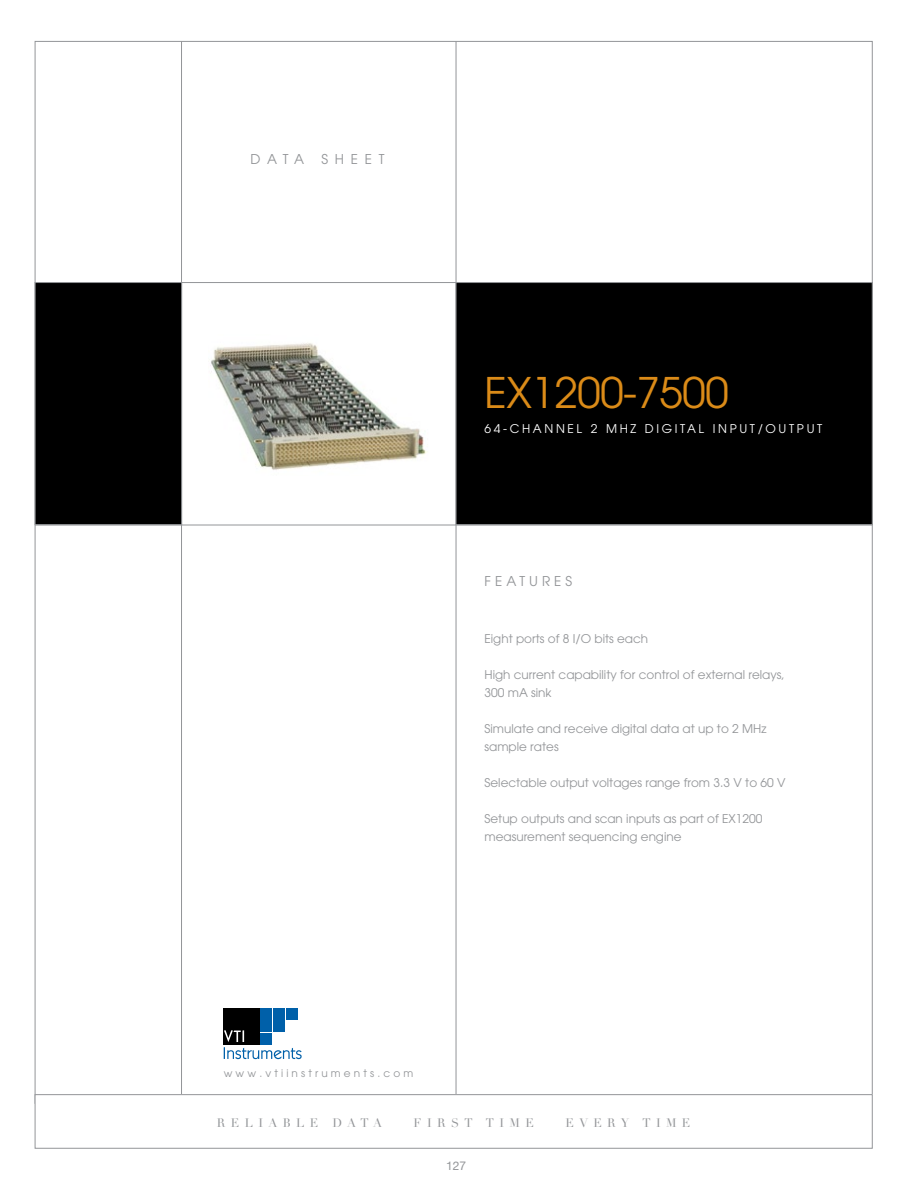
<style>
.page{position:relative;width:913px;height:1188px;background:#fff}
.page>*{position:absolute;margin:0;border:0;box-sizing:border-box;transform-origin:0 0}
.t1{font:42px "Avant Garde";letter-spacing:-.01em;color:#db8b18}
.t2{font:13.5px "Avant Garde";letter-spacing:.36em;color:#939598}
.t3{font:12px/18px "Avant Garde";color:#939598}
.t4{font:12px "Avant Garde";letter-spacing:.22em;color:#fff}
.t5{font:12px "Didot";letter-spacing:.45em;color:#939598}
.t6{font:12px "Helvetica Neue";color:#939598}
.t7{font:10.5px "Avant Garde";letter-spacing:.3em;color:#939598}
</style>
<div class="page">
<hr style="left:35px;top:282px;width:837px;height:1px;background:#939598">
<hr style="left:35px;top:525px;width:837px;height:1px;background:#939598">
<hr style="left:181px;top:41px;width:1px;height:1054px;background:#939598">
<hr style="left:455px;top:41px;width:1px;height:1053px;background:#939598">
<div style="left:35px;top:282px;width:147px;height:243px;background:#000;border:1px solid #939598"></div>
<div style="left:456px;top:282px;width:416px;height:243px;background:#000;border:1px solid #939598"></div>
<div style="left:223px;top:1008px;width:36px;height:37px;background:#000"></div>
<div style="left:260px;top:1008px;width:12px;height:11px;background:#0060a9"></div>
<div style="left:260px;top:1021px;width:12px;height:11px;background:#0060a9"></div>
<div style="left:273px;top:1008px;width:12px;height:11px;background:#0060a9"></div>
<div style="left:273px;top:1021px;width:12px;height:11px;background:#0060a9"></div>
<div style="left:286px;top:1008px;width:11px;height:11px;background:#0060a9"></div>
<svg style="left:224px;top:1030px;width:77px;height:29px"></svg>
<div style="left:35px;top:1094px;width:837px;height:54px;border:1px solid #939598"></div>
<img style="left:210px;top:342px;width:218px;height:128px">
<p class="t2" style="left:250px;top:151px;width:55px">d ata</p>
<p class="t2" style="left:321px;top:151px;width:12px">sh</p>
<p class="t2" style="left:351px;top:151px;width:34px">eet</p>
<h1 class="t1" style="left:484px;top:368px;width:245px">EX1200-7500</h1>
<p class="t4" style="left:484px;top:422px;width:180px">64-Ch ann el 2 MHz Digit</p>
<p class="t4" style="left:687px;top:422px;width:41px">al Input</p>
<p class="t4" style="left:757px;top:422px;width:31px">/Output</p>
<p class="t2" style="left:484px;top:574px;width:89px">FEA TURE S</p>
<p class="t3" style="left:484px;top:630px;width:165px">Eight ports of 8 I/O bits each</p>
<p class="t3" style="left:484px;top:666px;width:302px">High current capability for control of external relays,<br>300 mA sink</p>
<p class="t3" style="left:484px;top:720px;width:283px">Simulate and receive digital data at up to 2 MHz sample rates</p>
<p class="t3" style="left:484px;top:774px;width:302px">Selectable output voltages range from 3.3 V to 60 V</p>
<p class="t3" style="left:484px;top:810px;width:279px">Setup outputs and scan inputs as part of EX1200 measurement sequencing engine</p>
<p class="t7" style="left:224px;top:1067px;width:191px">www.vtiinstruments.com</p>
<p class="t5" style="left:217px;top:1116px;width:166px">RELIABLE DATA</p>
<p class="t5" style="left:413px;top:1116px;width:122px">FIRST TIME</p>
<p class="t5" style="left:565px;top:1116px;width:126px">EVERY TIME</p>
<p class="t6" style="left:446px;top:1159px;width:22px">127</p>
</div>
